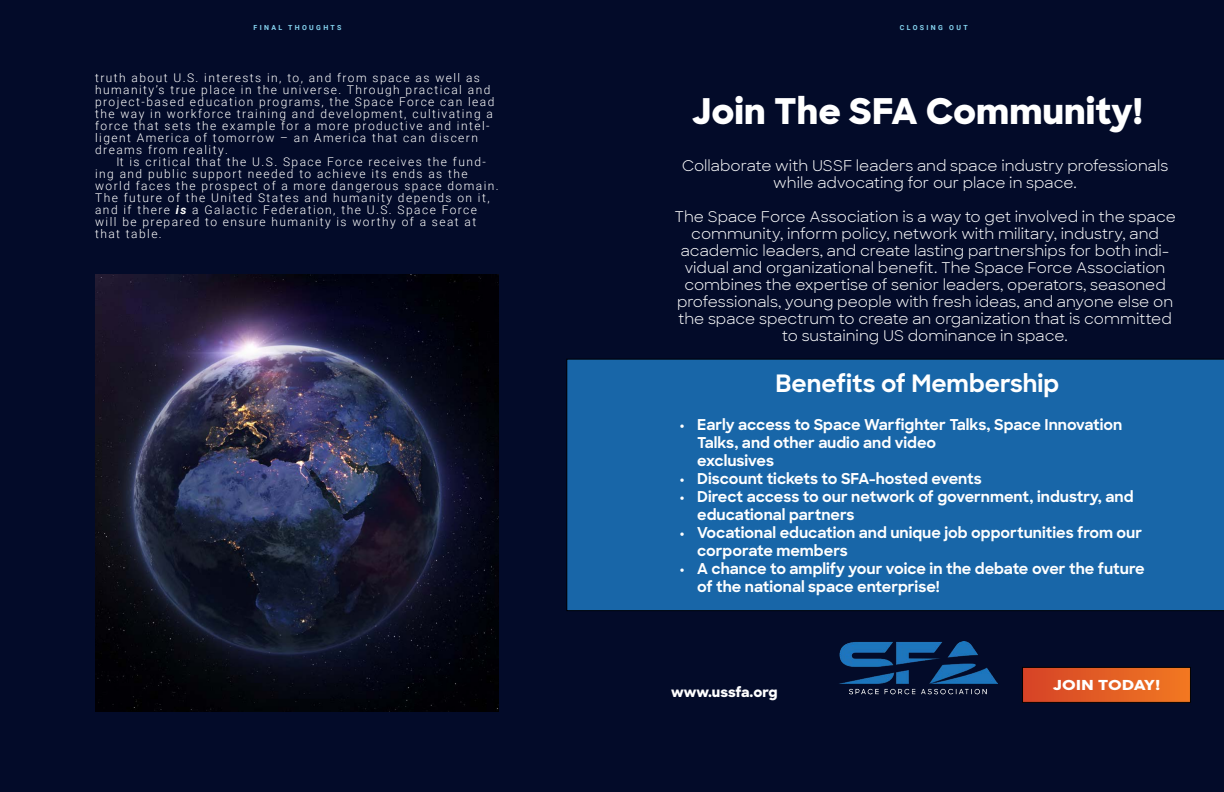
<style>
.page{position:relative;width:1224px;height:792px;background:#030b29}
.page>*{position:absolute;margin:0;border:0;box-sizing:border-box;transform-origin:0 0}
.t1{font:800 36px "Sharp Sans";color:#fff}
.t2{font:700 24px "Sharp Sans";color:#fff}
.t3{font:15px/17px "Sharp Sans";color:#fff;text-align:center}
.t4{font:700 15px/18px "Sharp Sans";color:#fff}
.t5{font:800 14px "Sharp Sans";color:#fff}
.t6{font:800 14px "Sharp Sans";letter-spacing:.02em;color:#fff;scale:1.19 1}
.t7{font:300 12px/12px "Roboto";letter-spacing:.12em;color:#fff}
.t8{font:700 7px "Roboto";letter-spacing:.335em;color:#86d5f1}
.s1{font-weight:700;font-style:italic}
</style>
<div class="page">
<img style="left:96px;top:275px;width:403px;height:436px">
<img style="left:839px;top:641px;width:159px;height:54px">
<div style="left:566px;top:359px;width:658px;height:252px;background:#1866a8"></div>
<div style="left:1023px;top:667px;width:167px;height:35px;background:linear-gradient(to right,#d54327,#f17822)"></div>
<div style="left:1022px;top:667px;width:169px;height:36px;border:1px solid #000"></div>
<p class="t8" style="left:253px;top:23px;width:90px">FINAL THOUGHTS</p>
<p class="t7" style="left:95px;top:72px;width:401px">truth about U.S. interests in, to, and from space as well as humanity’s true place in the universe. Through practical and project-based education programs, the Space Force can lead the way in workforce training and development, cultivating a force that sets the example for a more productive and intel&shy;ligent America of tomorrow – an America that can discern dreams from reality.</p>
<p class="t7" style="left:95px;top:156px;width:405px;text-indent:21px">It is critical that the U.S. Space Force receives the fund&shy;ing and public support needed to achieve its ends as the world faces the prospect of a more dangerous space domain.<br>The future of the United States and humanity depends on it, and if there <span class="s1">is</span> a Galactic Federation, the U.S. Space Force will be prepared to ensure humanity is worthy of a seat at that table.</p>
<p class="t8" style="left:900px;top:23px;width:69px">CLOSING OUT</p>
<h1 class="t1" style="left:692px;top:83px;width:453px">Join The SFA Community!</h1>
<p class="t3" style="left:682px;top:157px;width:488px">Collaborate with USSF leaders and space industry professionals while advocating for our place in space.</p>
<p class="t3" style="left:674px;top:208px;width:503px">The Space Force Association is a way to get involved in the space community, inform policy, network with military, industry, and academic leaders, and create lasting partnerships for both indi&shy;vidual and organizational benefit. The Space Force Association combines the expertise of senior leaders, operators, seasoned professionals, young people with fresh ideas, and anyone else on the space spectrum to create an organization that is committed to sustaining US dominance in space.</p>
<h2 class="t2" style="left:775px;top:365px;width:285px">Benefits of Membership</h2>
<p class="t4" style="left:697px;top:415px;width:427px;text-indent:-18px">• Early access to Space Warfighter Talks, Space Innovation<br>Talks, and other audio and video<br>exclusives</p>
<p class="t4" style="left:679px;top:469px;width:304px">• Discount tickets to SFA-hosted events</p>
<p class="t4" style="left:697px;top:487px;width:438px;text-indent:-18px">• Direct access to our network of government, industry, and educational partners</p>
<p class="t4" style="left:697px;top:523px;width:446px;text-indent:-18px">• Vocational education and unique job opportunities from our corporate members</p>
<p class="t4" style="left:697px;top:559px;width:449px;text-indent:-18px">• A chance to amplify your voice in the debate over the future of the national space enterprise!</p>
<p class="t5" style="left:671px;top:682px;width:108px">www.ussfa.org</p>
<p class="t6" style="left:1053px;top:674px;width:92px">JOIN TODAY!</p>
</div>
